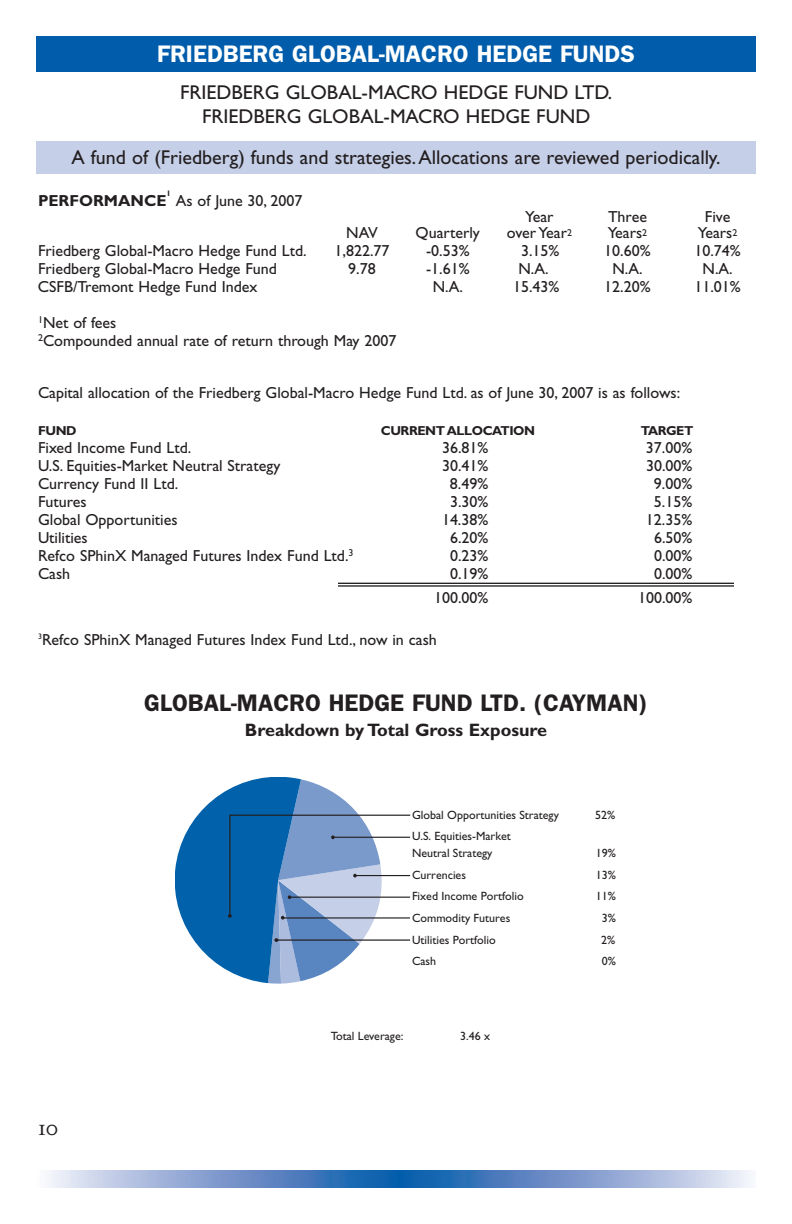
<style>
.page{position:relative;width:792px;height:1224px;background:#fff}
.page>*{position:absolute;margin:0;border:0;box-sizing:border-box;transform-origin:0 0}
.t1{font:600 24px "Franklin Gothic";color:#231f20}
.t2{font:600 24px "Franklin Gothic";color:#fff}
.t3{font:20px/24px "Gill Sans";color:#231f20;text-align:center}
.t4{font:700 18px "Gill Sans";color:#231f20}
.t5{font:16px/18px "Gill Sans";color:#231f20}
.t6{font:700 16px "Gill Sans";color:#231f20}
.t7{font:700 13px "Gill Sans";letter-spacing:-.035em;color:#231f20}
.t8{font:12px/16.8px "Gill Sans";color:#231f20}
.t9{font:700 8px "Gill Sans";color:#231f20}
.s1{color:#fff}
</style>
<div class="page">
<svg style="left:49px;top:1170px;width:701px;height:18px;background:#799ccd"></svg>
<hr style="left:338px;top:583px;width:396px;height:1px;background:#231f20">
<hr style="left:338px;top:585px;width:396px;height:2px;background:#231f20">
<div style="left:36px;top:36px;width:720px;height:36px;background:#015dab"></div>
<div style="left:36px;top:142px;width:720px;height:32px;background:#c6cfe8"></div>
<svg style="left:175px;top:777px;width:236px;height:207px"></svg>
<h1 class="t2" style="left:157px;top:45px;width:479px">FRIEDBERG GLOBAL-MACRO HEDGE FUNDS</h1>
<p class="t3" style="left:180px;top:83px;width:434px">FRIEDBERG GLOBAL-MACRO HEDGE FUND LTD.<br>FRIEDBERG GLOBAL-MACRO HEDGE FUND</p>
<p class="t3" style="left:71px;top:148px;width:651px">A fund of (Friedberg) funds and strategies.Allocations are reviewed periodically.</p>
<p class="t9" style="left:167px;top:190px;width:6px">1</p>
<p class="t5" style="left:176px;top:194px;width:128px">As of June 30, 2007</p>
<p class="t6" style="left:38px;top:196px;width:130px">PERFORMANCE</p>
<p class="t5" style="left:525px;top:210px;width:30px">Year</p>
<p class="t5" style="left:608px;top:210px;width:41px">Three</p>
<p class="t5" style="left:705px;top:210px;width:27px">Five</p>
<p class="t5" style="left:346px;top:226px;width:33px">NAV</p>
<p class="t5" style="left:416px;top:226px;width:66px">Quarterly</p>
<p class="t5" style="left:507px;top:226px;width:67px">over Year<sup>2</sup></p>
<p class="t5" style="left:608px;top:226px;width:41px">Years<sup>2</sup></p>
<p class="t5" style="left:698px;top:226px;width:41px">Years<sup>2</sup></p>
<p class="t5" style="left:38px;top:244px;width:270px">Friedberg Global-Macro Hedge Fund Ltd.</p>
<p class="t5" style="left:335px;top:244px;width:56px">1,822.77</p>
<p class="t5" style="left:426px;top:244px;width:45px">-0.53%</p>
<p class="t5" style="left:521px;top:244px;width:40px">3.15%</p>
<p class="t5" style="left:604px;top:244px;width:48px">10.60%</p>
<p class="t5" style="left:694px;top:244px;width:48px">10.74%</p>
<p class="t5" style="left:38px;top:262px;width:241px">Friedberg Global-Macro Hedge Fund</p>
<p class="t5" style="left:348px;top:262px;width:29px">9.78</p>
<p class="t5" style="left:426px;top:262px;width:45px">-1.61%</p>
<p class="t5" style="left:518px;top:262px;width:43px">N.A.<span class="s1">%</span></p>
<p class="t5" style="left:612px;top:262px;width:32px">N.A.</p>
<p class="t5" style="left:703px;top:262px;width:32px">N.A.</p>
<p class="t5" style="left:38px;top:280px;width:221px">CSFB/Tremont Hedge Fund Index</p>
<p class="t5" style="left:433px;top:280px;width:32px">N.A.</p>
<p class="t5" style="left:513px;top:280px;width:48px">15.43%</p>
<p class="t5" style="left:604px;top:280px;width:48px">12.20%</p>
<p class="t5" style="left:694px;top:280px;width:48px">11.01%</p>
<p class="t5" style="left:38px;top:316px;width:360px"><sup>1</sup>Net of fees<br><sup>2</sup>Compounded annual rate of return through May 2007</p>
<p class="t5" style="left:38px;top:386px;width:644px">Capital allocation of the Friedberg Global-Macro Hedge Fund Ltd. as of June 30, 2007 is as follows:</p>
<p class="t7" style="left:38px;top:426px;width:40px">FUND</p>
<p class="t7" style="left:381px;top:426px;width:156px">CURRENT ALLOCATION</p>
<p class="t7" style="left:641px;top:426px;width:54px">TARGET</p>
<p class="t5" style="left:38px;top:440px;width:155px">Fixed Income Fund Ltd.</p>
<p class="t5" style="left:442px;top:440px;width:48px">36.81%</p>
<p class="t5" style="left:646px;top:440px;width:48px">37.00%</p>
<p class="t5" style="left:38px;top:458px;width:244px">U.S. Equities-Market Neutral Strategy</p>
<p class="t5" style="left:442px;top:458px;width:48px">30.41%</p>
<p class="t5" style="left:646px;top:458px;width:48px">30.00%</p>
<p class="t5" style="left:38px;top:476px;width:142px">Currency Fund II Ltd.</p>
<p class="t5" style="left:450px;top:476px;width:40px">8.49%</p>
<p class="t5" style="left:654px;top:476px;width:40px">9.00%</p>
<p class="t5" style="left:38px;top:494px;width:50px">Futures</p>
<p class="t5" style="left:450px;top:494px;width:40px">3.30%</p>
<p class="t5" style="left:654px;top:494px;width:40px">5.15%</p>
<p class="t5" style="left:38px;top:512px;width:141px">Global Opportunities</p>
<p class="t5" style="left:442px;top:512px;width:48px">14.38%</p>
<p class="t5" style="left:646px;top:512px;width:48px">12.35%</p>
<p class="t5" style="left:38px;top:530px;width:51px">Utilities</p>
<p class="t5" style="left:450px;top:530px;width:40px">6.20%</p>
<p class="t5" style="left:654px;top:530px;width:40px">6.50%</p>
<p class="t5" style="left:38px;top:548px;width:317px">Refco SPhinX Managed Futures Index Fund Ltd.<sup>3</sup></p>
<p class="t5" style="left:450px;top:548px;width:40px">0.23%</p>
<p class="t5" style="left:654px;top:548px;width:40px">0.00%</p>
<p class="t5" style="left:38px;top:566px;width:34px">Cash</p>
<p class="t5" style="left:450px;top:566px;width:40px">0.19%</p>
<p class="t5" style="left:654px;top:566px;width:40px">0.00%</p>
<p class="t5" style="left:434px;top:590px;width:56px">100.00%</p>
<p class="t5" style="left:638px;top:590px;width:56px">100.00%</p>
<p class="t5" style="left:38px;top:632px;width:400px"><sup>3</sup>Refco SPhinX Managed Futures Index Fund Ltd., now in cash</p>
<h1 class="t1" style="left:144px;top:695px;width:505px">GLOBAL-MACRO HEDGE FUND LTD. (CAYMAN)</h1>
<p class="t4" style="left:245px;top:724px;width:304px">Breakdown by Total Gross Exposure</p>
<p class="t8" style="left:412px;top:808px;width:148px">Global Opportunities Strategy</p>
<p class="t8" style="left:595px;top:808px;width:22px">52%</p>
<p class="t8" style="left:412px;top:829px;width:100px">U.S. Equities-Market<br>Neutral Strategy</p>
<p class="t8" style="left:596px;top:846px;width:22px">19%</p>
<p class="t8" style="left:412px;top:868px;width:55px">Currencies</p>
<p class="t8" style="left:596px;top:868px;width:22px">13%</p>
<p class="t8" style="left:412px;top:889px;width:113px">Fixed Income Portfolio</p>
<p class="t8" style="left:596px;top:889px;width:22px">11%</p>
<p class="t8" style="left:412px;top:911px;width:100px">Commodity Futures</p>
<p class="t8" style="left:602px;top:911px;width:16px">3%</p>
<p class="t8" style="left:412px;top:933px;width:85px">Utilities Portfolio</p>
<p class="t8" style="left:601px;top:933px;width:16px">2%</p>
<p class="t8" style="left:412px;top:954px;width:26px">Cash</p>
<p class="t8" style="left:602px;top:954px;width:16px">0%</p>
<p class="t8" style="left:331px;top:1029px;width:74px">Total Leverage:</p>
<p class="t8" style="left:460px;top:1029px;width:31px">3.46 x</p>
</div>
